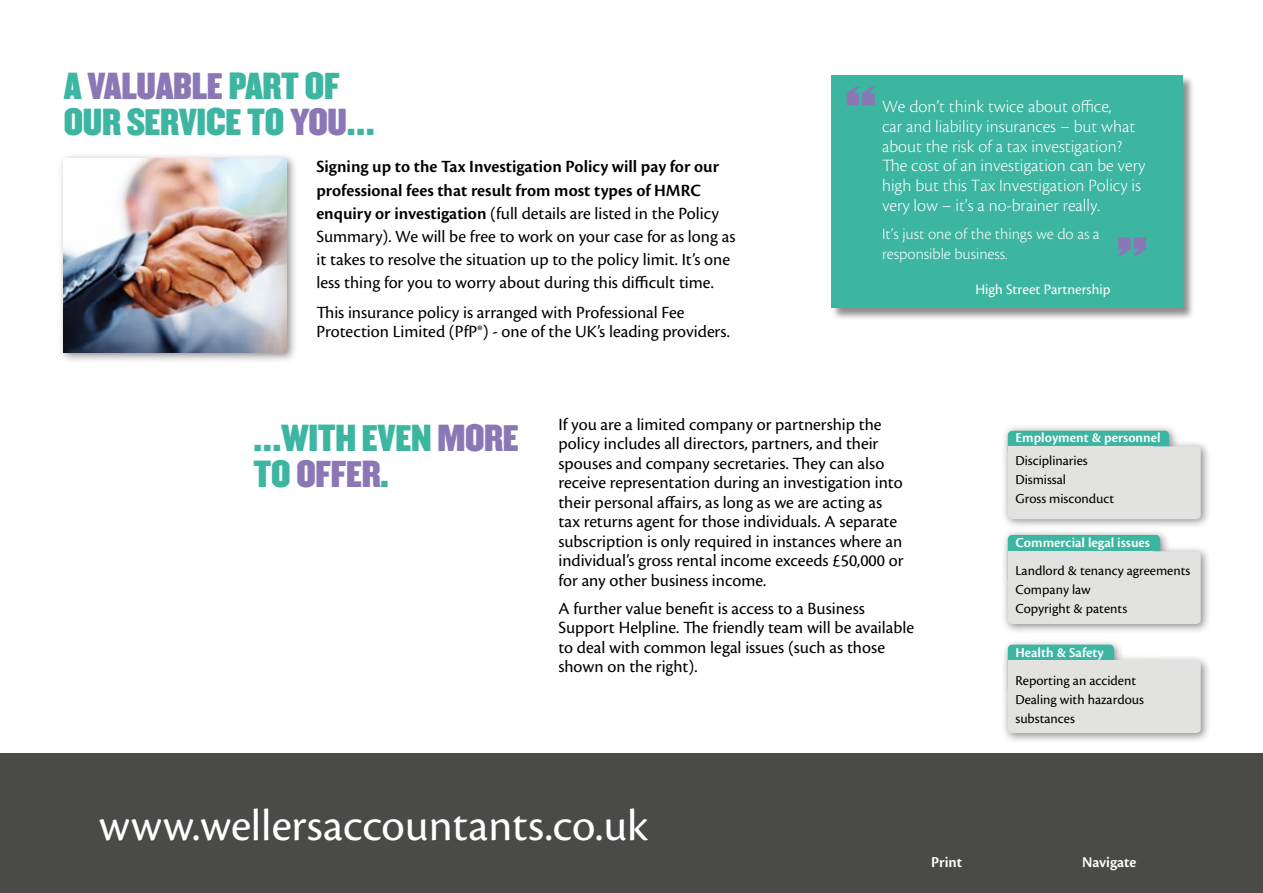
<style>
.page{position:relative;width:1263px;height:893px;background:#fff}
.page>*{position:absolute;margin:0;border:0;box-sizing:border-box;transform-origin:0 0}
.t1{font:64.5px "Champion HTF Middleweight";color:#8a78b6}
.t2{font:46.5px "Cronos Pro";color:#fff}
.subhead{font:33px/36px "Champion HTF Middleweight";letter-spacing:-.01em;color:#3cb5a1}
.text{font:300 18px/19.8px "Cronos Pro";color:#fff}
.text-2{font:17.85px/19.5px "Cronos Pro";color:#000}
.t3{font:300 16.5px/19.8px "Cronos Pro";color:#fff}
.t4{font:600 15.6px "Cronos Pro";color:#fff}
.t5{font:15px "Cronos Pro";color:#fff}
.t6{font:14.25px/19px "Cronos Pro";color:#000}
.t7{font:600 14.25px "Cronos Pro";color:#fff}
.s1{color:#8a78b6}
.s2{font-weight:600}
</style>
<div class="page">
<div style="left:58px;top:153px;width:240px;height:211px;background:#000;opacity:.45"></div>
<img style="left:64px;top:158px;width:223px;height:194px">
<div style="left:1001px;top:424px;width:210px;height:320px;background:#000;opacity:.45"></div>
<div style="left:1008px;top:431px;width:161px;height:24px;background:#3cb5a1;border-radius:4px"></div>
<div style="left:1008px;top:446px;width:193px;height:73px;background:#e2e2e1;border-radius:4px"></div>
<div style="left:1008px;top:446px;width:145px;height:13px;background:#e2e2e1"></div>
<div style="left:1008px;top:645px;width:106px;height:48px;background:#3cb5a1;border-radius:4px"></div>
<div style="left:1008px;top:660px;width:193px;height:73px;background:#e2e2e1;border-radius:4px"></div>
<div style="left:1008px;top:660px;width:145px;height:13px;background:#e2e2e1"></div>
<div style="left:1008px;top:535px;width:152px;height:49px;background:#3cb5a1;border-radius:4px"></div>
<div style="left:1008px;top:551px;width:193px;height:73px;background:#e2e2e1;border-radius:4px"></div>
<div style="left:1008px;top:551px;width:145px;height:13px;background:#e2e2e1"></div>
<div style="left:831px;top:75px;width:363px;height:246px;background:#000;opacity:.45"></div>
<div style="left:831px;top:75px;width:351px;height:233px;background:#3cb5a1"></div>
<div style="left:0;top:754px;width:1263px;height:139px;background:#4a4a49"></div>
<p class="subhead" style="left:64px;top:70px;width:312px">A <span class="s1">VALUABLE</span> PART OF<br>OUR SERVICE TO <span class="s1">YOU</span>…</p>
<p class="text-2" style="left:316px;top:155px;width:421px;line-height:23.1px"><span class="s2">Signing up to the Tax Investigation Policy will pay for our professional fees that result from most types of HMRC enquiry or investigation</span> (full details are listed in the Policy Summary). We will be free to work on your case for as long as it takes to resolve the situation up to the policy limit. It’s one less thing for you to worry about during this difficult time.</p>
<p class="text-2" style="left:316px;top:303px;width:415px">This insurance policy is arranged with Professional Fee<br>Protection Limited (PfP®) - one of the UK’s leading providers.</p>
<p class="t1" style="left:844px;top:73px;width:34px">“</p>
<p class="text" style="left:882px;top:96px;width:265px">We don’t think twice about office,<br>car and liability insurances – but what about the risk of a tax investigation?<br>The cost of an investigation can be very high but this Tax Investigation Policy is very low – it’s a no-brainer really.</p>
<p class="t3" style="left:882px;top:224px;width:219px">It’s just one of the things we do as a responsible business.</p>
<p class="t5" style="left:975px;top:281px;width:136px">High Street Partnership</p>
<p class="t1" style="left:1116px;top:221px;width:34px">”</p>
<p class="text-2" style="left:558px;top:414px;width:347px">If you are a limited company or partnership the policy includes all directors, partners, and their spouses and company secretaries. They can also receive representation during an investigation into their personal affairs, as long as we are acting as tax returns agent for those individuals. A separate subscription is only required in instances where an individual’s gross rental income exceeds £50,000 or for any other business income.</p>
<p class="text-2" style="left:558px;top:598px;width:357px">A further value benefit is access to a Business Support Helpline. The friendly team will be available to deal with common legal issues (such as those shown on the right).</p>
<p class="subhead" style="left:254px;top:422px;width:267px">…WITH EVEN <span class="s1">MORE<br></span>TO <span class="s1">OFFER</span>.</p>
<p class="t7" style="left:1015px;top:429px;width:147px">Employment &amp; personnel</p>
<p class="t6" style="left:1015px;top:451px;width:100px">Disciplinaries<br>Dismissal<br>Gross misconduct</p>
<p class="t7" style="left:1015px;top:534px;width:136px">Commercial legal issues</p>
<p class="t6" style="left:1015px;top:561px;width:176px">Landlord &amp; tenancy agreements</p>
<p class="t6" style="left:1015px;top:580px;width:77px">Company law</p>
<p class="t6" style="left:1015px;top:599px;width:113px">Copyright &amp; patents</p>
<p class="t7" style="left:1015px;top:644px;width:90px">Health &amp; Safety</p>
<p class="t6" style="left:1015px;top:671px;width:122px">Reporting an accident</p>
<p class="t6" style="left:1015px;top:690px;width:130px">Dealing with hazardous</p>
<p class="t6" style="left:1015px;top:709px;width:61px">substances</p>
<p class="t2" style="left:99px;top:799px;width:551px">www.wellersaccountants.co.uk</p>
<p class="t4" style="left:931px;top:853px;width:33px">Print</p>
<p class="t4" style="left:1082px;top:853px;width:56px">Navigate</p>
</div>
